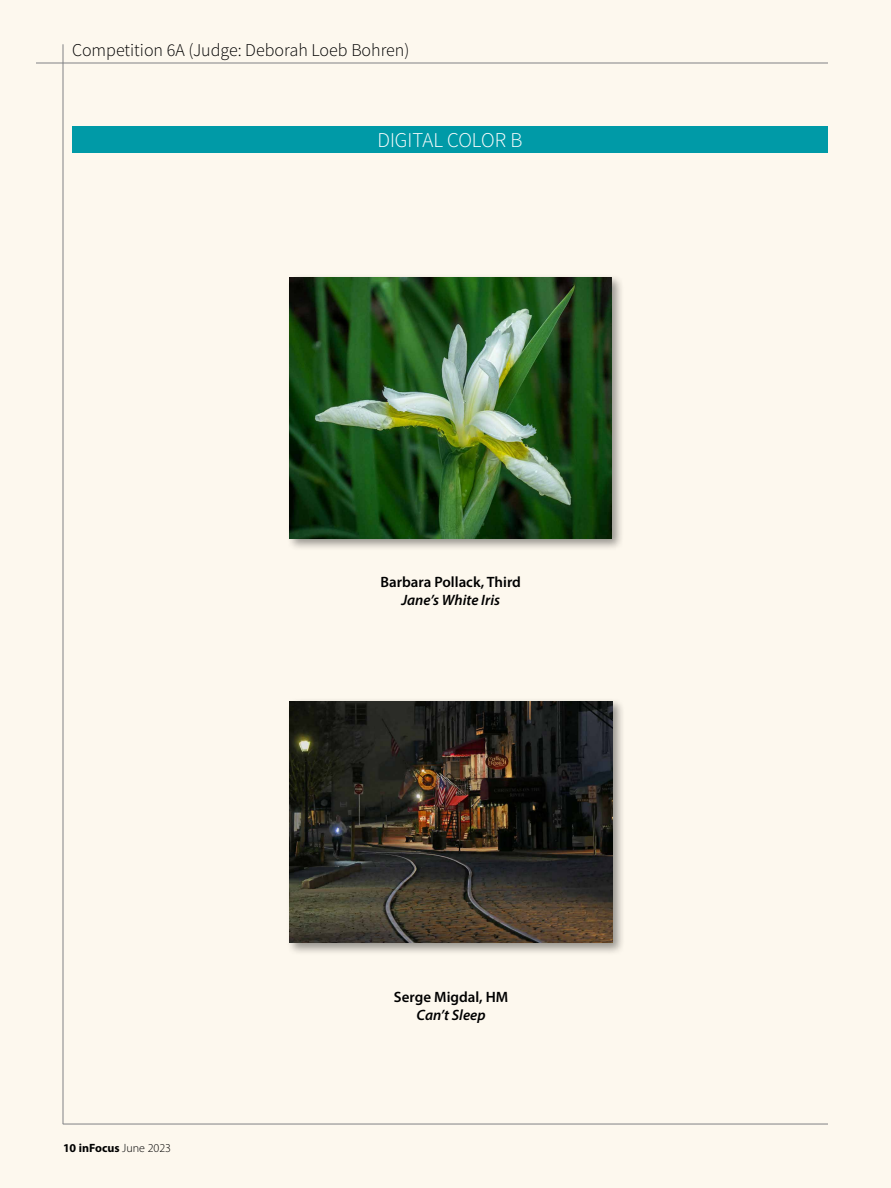
<style>
.page{position:relative;width:891px;height:1188px;background:#fdf8ee}
.page>*{position:absolute;margin:0;border:0;box-sizing:border-box;transform-origin:0 0}
.t1{font:300 21px "Source Sans Pro";color:#fff}
.t2{font:300 18px "Source Sans Pro";color:#000}
.t3{font:600 15px "Myriad Pro";color:#000}
.t4{font:italic 600 15px "Myriad Pro";color:#000}
.t5{font:700 12px "Myriad Pro";color:#000}
.s1{font-weight:300}
</style>
<div class="page">
<hr style="left:36px;top:63px;width:792px;height:1px;background:#808285">
<hr style="left:63px;top:44px;width:1px;height:1080px;background:#808285">
<hr style="left:63px;top:1124px;width:765px;height:1px;background:#808285">
<div style="left:286px;top:274px;width:338px;height:277px;background:#000;opacity:.4"></div>
<img style="left:290px;top:277px;width:322px;height:262px">
<div style="left:286px;top:697px;width:339px;height:258px;background:#000;opacity:.4"></div>
<img style="left:290px;top:701px;width:322px;height:242px">
<div style="left:72px;top:126px;width:756px;height:27px;background:#009aa7"></div>
<p class="t2" style="left:72px;top:39px;width:339px">Competition 6A (Judge: Deborah Loeb Bohren)</p>
<p class="t1" style="left:378px;top:127px;width:146px">DIGITAL COLOR B</p>
<p class="t3" style="left:381px;top:573px;width:142px">Barbara Pollack, Third</p>
<p class="t4" style="left:401px;top:591px;width:100px">Jane’s White Iris</p>
<p class="t5" style="left:63px;top:1140px;width:110px">10 inFocus <span class="s1">June 2023</span></p>
<p class="t3" style="left:394px;top:987px;width:116px">Serge Migdal, HM</p>
<p class="t4" style="left:417px;top:1005px;width:71px">Can’t Sleep</p>
</div>
